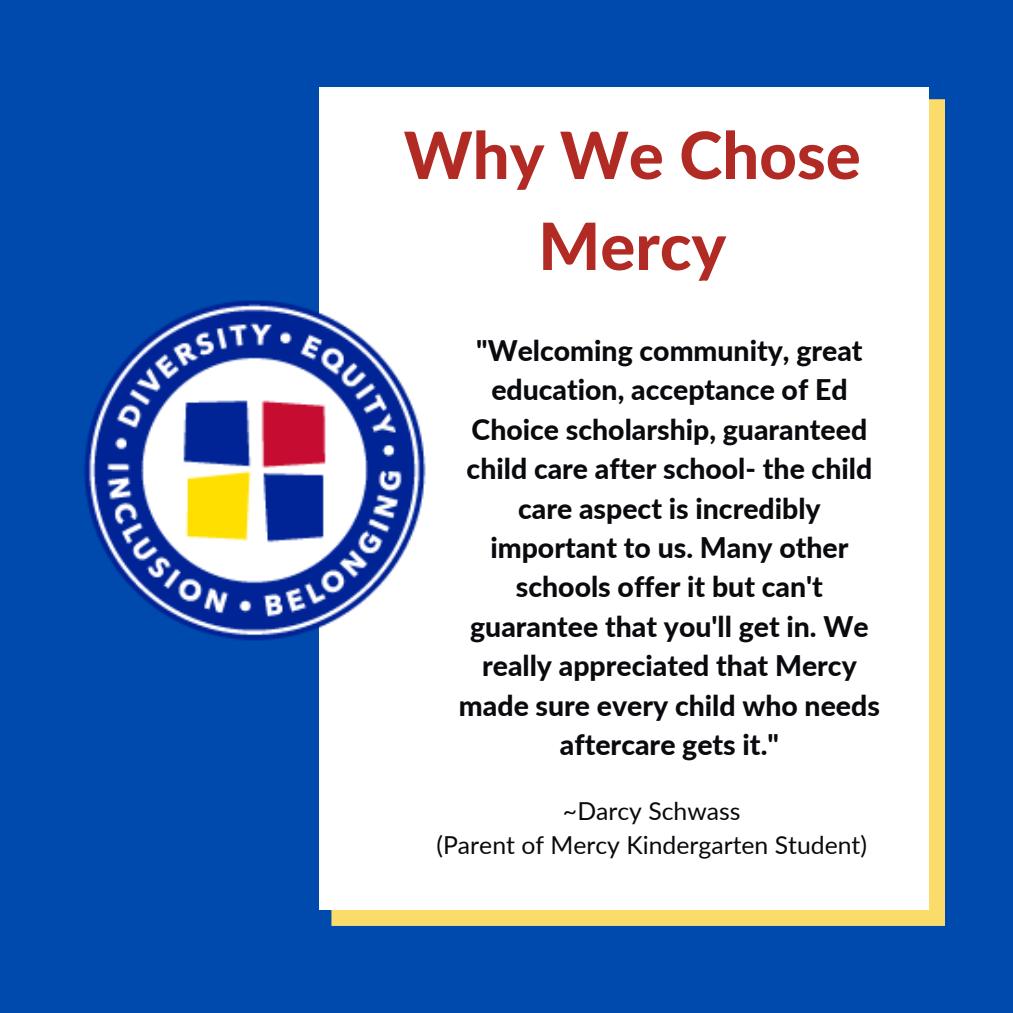
<style>
.page{position:relative;width:1013px;height:1013px;background:#fff}
.page>*{position:absolute;margin:0;border:0;box-sizing:border-box;transform-origin:0 0}
.t1{font:800 65.25px/91px "Lato";color:#b12b24;text-align:center}
.t2{font:800 28.38px/39.4px "Lato";color:#090a0e;text-align:center}
.t3{font:24.75px "Lato";color:#090a0e}
</style>
<div class="page">
<div style="left:0;top:0;width:1012px;height:1012px;background:#004aad"></div>
<div style="left:331px;top:99px;width:614px;height:826px;background:#fbdc6a"></div>
<div style="left:319px;top:87px;width:609px;height:822px;background:#fff"></div>
<img style="left:54px;top:269px;width:400px;height:400px;border-radius:50%">
<h2 class="t1" style="left:403px;top:108px;width:458px">Why We Chose<br>Mercy</h2>
<p class="t2" style="left:459px;top:330px;width:422px">"Welcoming community, great education, acceptance of Ed<br>Choice scholarship, guaranteed child care after school- the child care aspect is incredibly important to us. Many other schools offer it but can't guarantee that you'll get in. We really appreciated that Mercy made sure every child who needs aftercare gets it."</p>
<p class="t3" style="left:563px;top:795px;width:179px">~Darcy Schwass</p>
<p class="t3" style="left:436px;top:829px;width:432px">(Parent of Mercy Kindergarten Student)</p>
</div>
